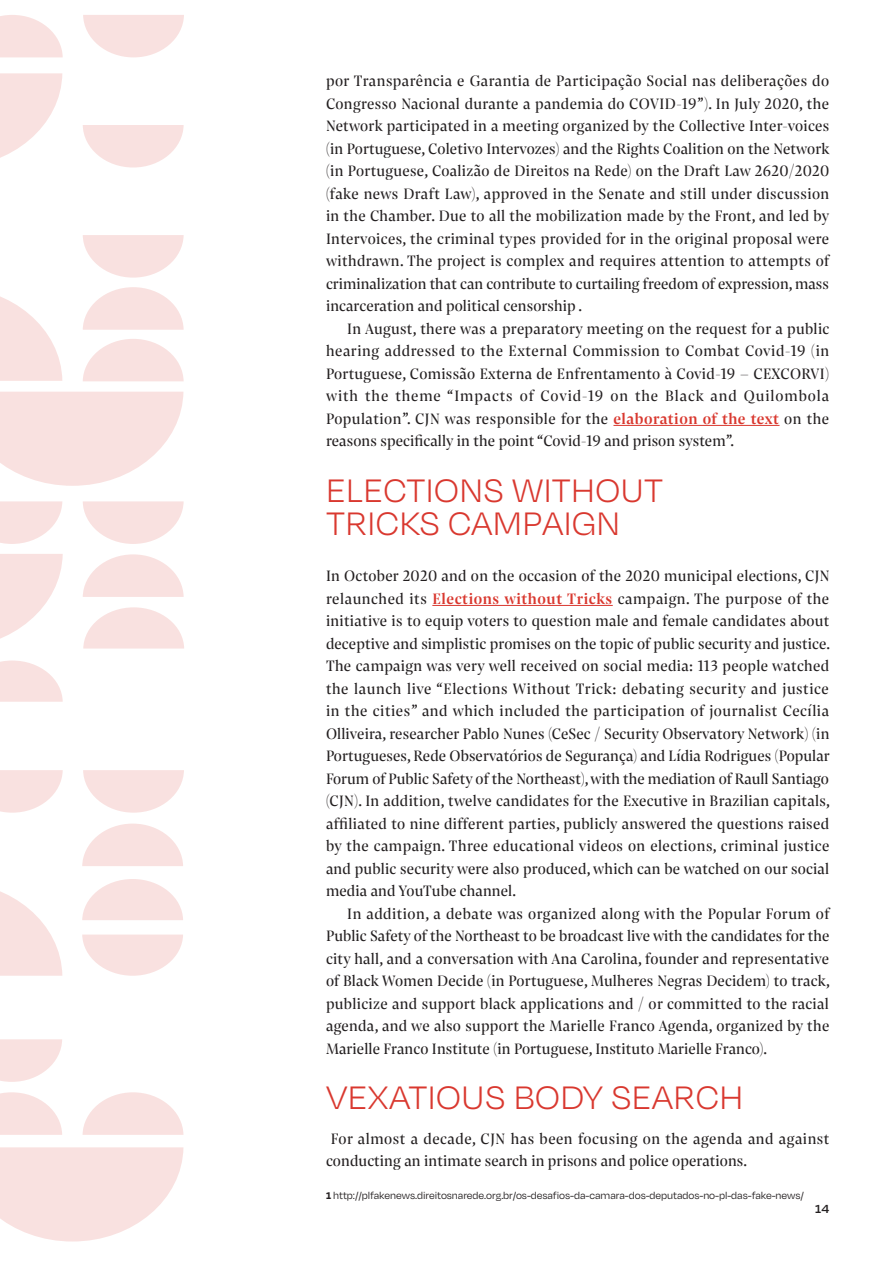
<style>
.page{position:relative;width:893px;height:1263px;background:#fff}
.page>*{position:absolute;margin:0;border:0;box-sizing:border-box;transform-origin:0 0}
.TIT_PADRAO1{font:300 37.5px/33px "Degular";letter-spacing:.01em;color:#d9382f}
.TXT_CORRIDOSERIFADO{font:15.75px/22.5px "Pensum Display";letter-spacing:.01em;color:#231f20;text-align:justify}
.t1{font:600 13.5px "Degular";color:#231f20}
.TXT_CORRIDOSEMSERIFA{font:11.25px "Degular";letter-spacing:-.005em;color:#231f20}
.s1{font-weight:500;color:#d9382f}
.s2{font-weight:700}
</style>
<div class="page">
<hr style="left:613px;top:425px;width:166px;height:1px;background:#d9382f">
<hr style="left:432px;top:605px;width:181px;height:1px;background:#d9382f">
<svg style="left:0;top:1147px;width:183px;height:94px"></svg>
<svg style="left:0;top:891px;width:62px;height:85px"></svg>
<svg style="left:82px;top:934px;width:101px;height:42px"></svg>
<svg style="left:82px;top:879px;width:101px;height:41px"></svg>
<svg style="left:82px;top:823px;width:101px;height:43px"></svg>
<svg style="left:83px;top:1092px;width:100px;height:43px"></svg>
<svg style="left:0;top:1092px;width:62px;height:43px"></svg>
<svg style="left:0;top:1039px;width:62px;height:43px"></svg>
<svg style="left:0;top:296px;width:62px;height:85px"></svg>
<svg style="left:0;top:73px;width:62px;height:85px"></svg>
<svg style="left:0;top:554px;width:63px;height:85px"></svg>
<svg style="left:83px;top:607px;width:101px;height:41px"></svg>
<svg style="left:0;top:660px;width:63px;height:42px"></svg>
<svg style="left:83px;top:125px;width:101px;height:43px"></svg>
<svg style="left:0;top:15px;width:63px;height:42px"></svg>
<svg style="left:83px;top:15px;width:101px;height:42px"></svg>
<svg style="left:0;top:770px;width:63px;height:43px"></svg>
<svg style="left:83px;top:770px;width:101px;height:43px"></svg>
<svg style="left:83px;top:235px;width:101px;height:43px"></svg>
<svg style="left:83px;top:287px;width:101px;height:43px"></svg>
<svg style="left:83px;top:339px;width:101px;height:42px"></svg>
<svg style="left:0;top:501px;width:62px;height:43px"></svg>
<svg style="left:83px;top:501px;width:101px;height:43px"></svg>
<svg style="left:83px;top:554px;width:101px;height:43px"></svg>
<svg style="left:0;top:392px;width:183px;height:94px"></svg>
<p class="TXT_CORRIDOSERIFADO" style="left:326px;top:69px;width:505px">por Transparência e Garantia de Participação Social nas deliberações do Congresso Nacional durante a pandemia do COVID-19”). In July 2020, the Network participated in a meeting organized by the Collective Inter-voices (in Portuguese, Coletivo Intervozes) and the Rights Coalition on the Network (in Portuguese, Coalizão de Direitos na Rede) on the Draft Law 2620/2020 (fake news Draft Law), approved in the Senate and still under discussion in the Chamber. Due to all the mobilization made by the Front, and led by Intervoices, the criminal types provided for in the original proposal were withdrawn. The project is complex and requires attention to attempts of criminalization that can contribute to curtailing freedom of expression, mass incarceration and political censorship .</p>
<p class="TXT_CORRIDOSERIFADO" style="left:326px;top:317px;width:505px;text-indent:21px">In August, there was a preparatory meeting on the request for a public hearing addressed to the External Commission to Combat Covid-19 (in Portuguese, Comissão Externa de Enfrentamento à Covid-19 - CEXCORVI) with the theme “Impacts of Covid-19 on the Black and Quilombola Population”. CJN was responsible for the <span class="s1">elaboration of the text</span> on the reasons specifically in the point “Covid-19 and prison system”.</p>
<p class="TIT_PADRAO1" style="left:326px;top:472px;width:339px">ELECTIONS WITHOUT<br>TRICKS CAMPAIGN</p>
<p class="TXT_CORRIDOSERIFADO" style="left:326px;top:564px;width:506px">In October 2020 and on the occasion of the 2020 municipal elections, CJN relaunched its <span class="s1">Elections without Tricks</span> campaign. The purpose of the initiative is to equip voters to question male and female candidates about deceptive and simplistic promises on the topic of public security and justice.<br>The campaign was very well received on social media: 113 people watched the launch live “Elections Without Trick: debating security and justice in the cities” and which included the participation of journalist Cecília Olliveira, researcher Pablo Nunes (CeSec / Security Observatory Network) (in Portugueses, Rede Observatórios de Segurança) and Lídia Rodrigues (Popular Forum of Public Safety of the Northeast), with the mediation of Raull Santiago (CJN). In addition, twelve candidates for the Executive in Brazilian capitals, affiliated to nine different parties, publicly answered the questions raised by the campaign. Three educational videos on elections, criminal justice and public security were also produced, which can be watched on our social media and YouTube channel.</p>
<p class="TXT_CORRIDOSERIFADO" style="left:326px;top:902px;width:505px;text-indent:21px">In addition, a debate was organized along with the Popular Forum of Public Safety of the Northeast to be broadcast live with the candidates for the city hall, and a conversation with Ana Carolina, founder and representative of Black Women Decide (in Portuguese, Mulheres Negras Decidem) to track, publicize and support black applications and / or committed to the racial agenda, and we also support the Marielle Franco Agenda, organized by the Marielle Franco Institute (in Portuguese, Instituto Marielle Franco).</p>
<p class="TIT_PADRAO1" style="left:326px;top:1080px;width:419px">VEXATIOUS BODY SEARCH</p>
<p class="TXT_CORRIDOSERIFADO" style="left:326px;top:1127px;width:505px;text-indent:5px">For almost a decade, CJN has been focusing on the agenda and against conducting an intimate search in prisons and police operations.</p>
<p class="TXT_CORRIDOSEMSERIFA" style="left:326px;top:1189px;width:479px"><span class="s2">1</span> http://plfakenews.direitosnarede.org.br/os-desafios-da-camara-dos-deputados-no-pl-das-fake-news/</p>
<p class="t1" style="left:815px;top:1200px;width:16px">14</p>
</div>
